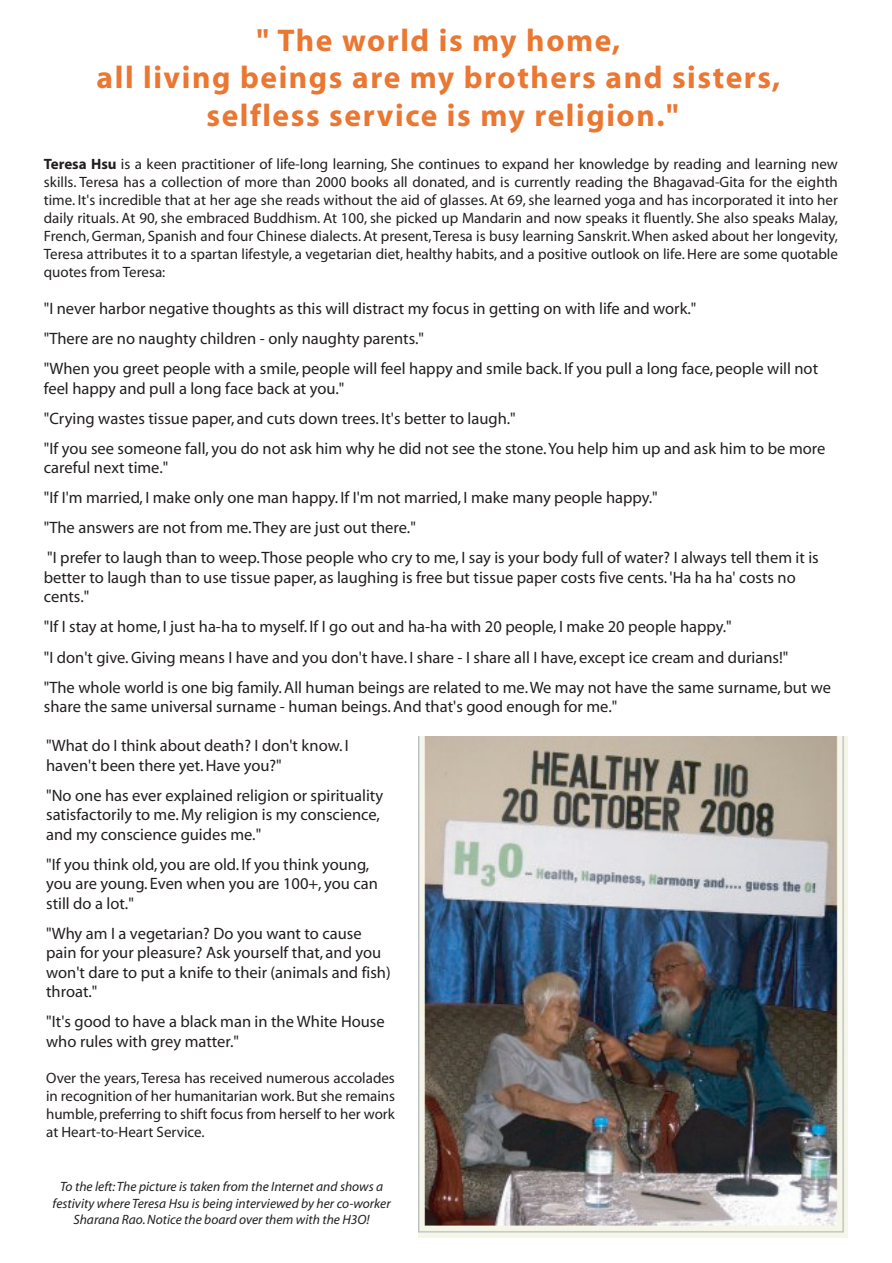
<style>
.page{position:relative;width:892px;height:1263px;background:#fff}
.page>*{position:absolute;margin:0;border:0;box-sizing:border-box;transform-origin:0 0}
.t1{font:700 31.5px/37.5px "Myriad";letter-spacing:.05em;color:#ea7732;text-align:center}
.t2{font:16.5px/19.5px "Myriad";color:#231f20}
.t3{font:15px/18px "Myriad";color:#231f20;text-align:justify}
.t4{font:italic 13.5px/16.5px "Myriad";color:#231f20;text-align:center}
.s1{font-weight:700}
</style>
<div class="page">
<img style="left:418px;top:736px;width:430px;height:502px">
<p class="t1" style="left:97px;top:24px;width:685px">" The world is my home,<br>all living beings are my brothers and sisters, selfless service is my religion."</p>
<p class="t3" style="left:44px;top:156px;width:796px"><span class="s1">Teresa Hsu</span> is a keen practitioner of life-long learning, She continues to expand her knowledge by reading and learning new skills. Teresa has a collection of more than 2000 books all donated, and is currently reading the Bhagavad-Gita for the eighth time. It's incredible that at her age she reads without the aid of glasses. At 69, she learned yoga and has incorporated it into her daily rituals. At 90, she embraced Buddhism. At 100, she picked up Mandarin and now speaks it fluently. She also speaks Malay, French, German, Spanish and four Chinese dialects. At present, Teresa is busy learning Sanskrit. When asked about her longevity, Teresa attributes it to a spartan lifestyle, a vegetarian diet, healthy habits, and a positive outlook on life. Here are some quotable quotes from Teresa:</p>
<p class="t2" style="left:44px;top:295px;width:776px;line-height:30px">"I never harbor negative thoughts as this will distract my focus in getting on with life and work."<br>"There are no naughty children - only naughty parents."<br>"When you greet people with a smile, people will feel happy and smile back. If you pull a long face, people will not</p>
<p class="t2" style="left:44px;top:375px;width:783px;line-height:30px">feel happy and pull a long face back at you."<br>"Crying wastes tissue paper, and cuts down trees. It's better to laugh."<br>"If you see someone fall, you do not ask him why he did not see the stone. You help him up and ask him to be more</p>
<p class="t2" style="left:44px;top:454px;width:776px;line-height:30px">careful next time."<br>"If I'm married, I make only one man happy. If I'm not married, I make many people happy."<br>"The answers are not from me. They are just out there."<br>"I prefer to laugh than to weep. Those people who cry to me, I say is your body full of water? I always tell them it is</p>
<p class="t2" style="left:44px;top:569px;width:753px">better to laugh than to use tissue paper, as laughing is free but tissue paper costs five cents. 'Ha ha ha' costs no cents."</p>
<p class="t2" style="left:44px;top:613px;width:789px;line-height:30px">"If I stay at home, I just ha-ha to myself. If I go out and ha-ha with 20 people, I make 20 people happy."<br>"I don't give. Giving means I have and you don't have. I share - I share all I have, except ice cream and durians!"<br>"The whole world is one big family. All human beings are related to me. We may not have the same surname, but we</p>
<p class="t2" style="left:44px;top:698px;width:575px">share the same universal surname - human beings. And that's good enough for me."</p>
<p class="t2" style="left:46px;top:737px;width:304px">"What do I think about death? I don't know. I haven't been there yet. Have you?"</p>
<p class="t2" style="left:46px;top:787px;width:339px">"No one has ever explained religion or spirituality satisfactorily to me. My religion is my conscience, and my conscience guides me."</p>
<p class="t2" style="left:46px;top:856px;width:333px">"If you think old, you are old. If you think young, you are young. Even when you are 100+, you can still do a lot."</p>
<p class="t2" style="left:46px;top:925px;width:346px">"Why am I a vegetarian? Do you want to cause pain for your pleasure? Ask yourself that, and you won't dare to put a knife to their (animals and fish) throat."</p>
<p class="t2" style="left:46px;top:1013px;width:340px">"It's good to have a black man in the White House who rules with grey matter."</p>
<p class="t3" style="left:46px;top:1070px;width:350px">Over the years, Teresa has received numerous accolades in recognition of her humanitarian work. But she remains humble, preferring to shift focus from herself to her work at Heart-to-Heart Service.</p>
<p class="t4" style="left:53px;top:1179px;width:339px">To the left: The picture is taken from the Internet and shows a festivity where Teresa Hsu is being interviewed by her co-worker<br>Sharana Rao. Notice the board over them with the H3O!</p>
</div>
